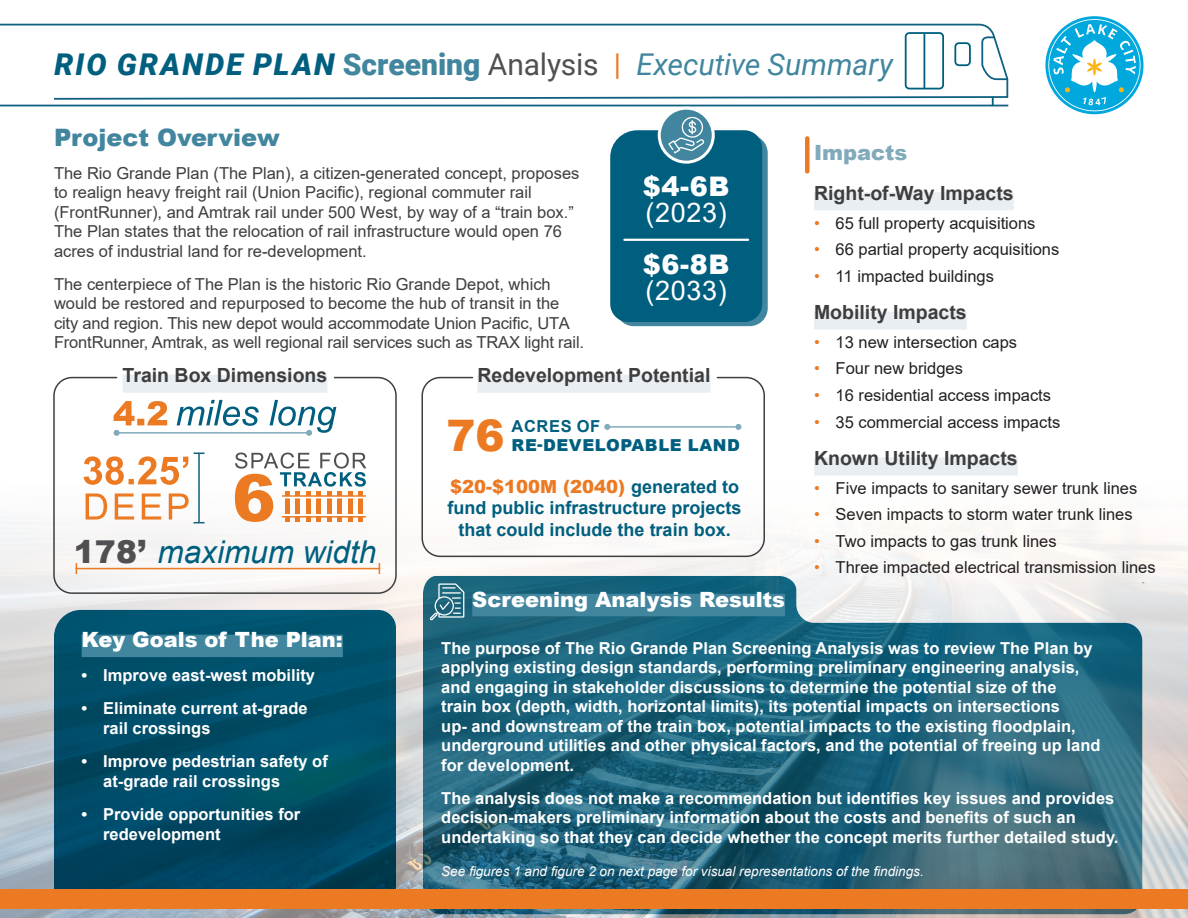
<style>
.page{position:relative;width:1188px;height:918px;background:#fff}
.page>*{position:absolute;margin:0;border:0;box-sizing:border-box;transform-origin:0 0}
.t1{font:900 43.5px "Arial";color:#ec7a23}
.t2{font:italic 31.5px "Arial";color:#005f7f}
.Title_of_Document{font:italic 30px "Roboto";color:#41869e}
.Heading_White{font:27px "Arial";letter-spacing:.025em;color:#fff}
.Heading_White-2{font:900 27px "Arial";color:#fff}
.Body{font:900 24px "Arial";color:#41869e}
.Paragraph_Style_1{font:900 21px "Arial";color:#fff}
.Heading_2{font:900 21px "Arial";color:#81aabb}
.Heading_3{font:700 19.5px "Arial";color:#3e3e3f}
.t3{font:700 18px/21.6px "Arial";color:#005f7f;text-align:center}
.Body-2{font:700 16.5px/19.5px "Arial";color:#fff}
.Body-3{font:16.5px/19.5px "Arial";color:#3e3e3f}
.t4{font:16.5px "Arial";color:#231f20}
.t5{font:900 16.5px "Arial";letter-spacing:.035em;color:#005f7f}
.t6{font:700 16.5px "Arial";letter-spacing:.035em;color:#005f7f}
.Body-4{font:italic 13.5px "Arial";color:#fff}
.s1{font-weight:900;color:#005f7f}
.s2{font-weight:900;font-style:normal}
.s3{font-style:normal;color:#505052}
.s4{font-style:normal;color:#ec7a23}
.s5{font-weight:900;font-style:normal;color:#505052}
.s6{font-weight:900;color:#ec7a23}
.s7{color:#ec7a23}
</style>
<div class="page">
<img style="left:0;top:375px;width:1188px;height:543px">
<svg style="left:54px;top:610px;width:342px;height:299px;background:#014c66"></svg>
<div style="left:82px;top:635px;width:261px;height:22px;background:#41869e"></div>
<hr style="left:0;top:105px;width:1008px;height:1px;background:#116081">
<svg style="left:0;top:23px;width:1009px;height:78px"></svg>
<hr style="left:923px;top:33px;width:2px;height:56px;background:#005f7f">
<svg style="left:992px;top:97px;width:2px;height:9px"></svg>
<div style="left:905px;top:32px;width:39px;height:57px;border:2px solid #005f7f;border-radius:4px"></div>
<div style="left:954px;top:42px;width:17px;height:24px;border:2px solid #005f7f;border-radius:4px"></div>
<svg style="left:980px;top:36px;width:29px;height:45px"></svg>
<div style="left:472px;top:594px;width:313px;height:22px;background:#41869e"></div>
<svg style="left:430px;top:583px;width:34px;height:37px"></svg>
<div style="left:0;top:889px;width:1188px;height:19px;background:#ec7a23"></div>
<div style="left:805px;top:138px;width:5px;height:33px;background:#ec7a23"></div>
<div style="left:814px;top:192px;width:200px;height:18px;background:#e9eef2"></div>
<div style="left:814px;top:312px;width:153px;height:18px;background:#e9eef2"></div>
<div style="left:814px;top:458px;width:204px;height:18px;background:#e9eef2"></div>
<svg style="left:659px;top:108px;width:54px;height:54px"></svg>
<div style="left:658px;top:107px;width:57px;height:57px;border:3px solid #fff;border-radius:50%"></div>
<svg style="left:610px;top:117px;width:158px;height:209px;background:#1c708d"></svg>
<div style="left:123px;top:375px;width:204px;height:18px;background:#e9eef2"></div>
<div style="left:478px;top:375px;width:232px;height:18px;background:#e9eef2"></div>
<div style="left:421px;top:377px;width:344px;height:180px;border:2px solid #3e3e3f;border-radius:18px"></div>
<div style="left:53px;top:377px;width:344px;height:217px;border:2px solid #3e3e3f;border-radius:18px"></div>
<hr style="left:117px;top:432px;width:192px;height:2px;background:#81aabb">
<svg style="left:114px;top:401px;width:53px;height:35px"></svg>
<svg style="left:177px;top:400px;width:159px;height:36px"></svg>
<hr style="left:76px;top:568px;width:304px;height:1px;background:#ec7a23">
<hr style="left:607px;top:426px;width:131px;height:2px;background:#81aabb">
<svg style="left:604px;top:424px;width:6px;height:6px"></svg>
<svg style="left:735px;top:424px;width:6px;height:6px"></svg>
<svg style="left:84px;top:456px;width:104px;height:29px"></svg>
<hr style="left:198px;top:453px;width:2px;height:70px;background:#116081">
<svg style="left:86px;top:493px;width:119px;height:30px"></svg>
<svg style="left:235px;top:453px;width:131px;height:69px"></svg>
<svg style="left:1045px;top:16px;width:98px;height:98px"></svg>
<p class="Title_of_Document" style="left:55px;top:43px;width:840px"><span class="s1">RIO GRANDE PLAN</span> <span class="s2">Screening</span> <span class="s3">Analysis</span> <span class="s4">|</span> Executive Summary</p>
<p class="Body" style="left:54px;top:120px;width:227px">Project Overview</p>
<p class="Body-3" style="left:54px;top:163px;width:527px">The Rio Grande Plan (The Plan), a citizen-generated concept, proposes to realign heavy freight rail (Union Pacific), regional commuter rail (FrontRunner), and Amtrak rail under 500 West, by way of a “train box.” The Plan states that the relocation of rail infrastructure would open 76 acres of industrial land for re-development.</p>
<p class="Body-3" style="left:54px;top:274px;width:532px">The centerpiece of The Plan is the historic Rio Grande Depot, which would be restored and repurposed to become the hub of transit in the city and region. This new depot would accommodate Union Pacific, UTA FrontRunner, Amtrak, as well regional rail services such as TRAX light rail.</p>
<p class="Heading_White-2" style="left:643px;top:167px;width:88px">$4-6B</p>
<p class="Heading_White" style="left:646px;top:194px;width:83px">(2023)</p>
<p class="Heading_White-2" style="left:643px;top:245px;width:88px">$6-8B</p>
<p class="Heading_White" style="left:646px;top:272px;width:83px">(2033)</p>
<h1 class="Heading_3" style="left:123px;top:362px;width:206px">Train Box Dimensions</h1>
<h1 class="Heading_3" style="left:478px;top:362px;width:234px">Redevelopment Potential</h1>
<p class="t1" style="left:447px;top:404px;width:60px">76</p>
<p class="t6" style="left:512px;top:415px;width:90px">ACRES OF</p>
<p class="t5" style="left:512px;top:433px;width:230px">RE-DEVELOPABLE LAND</p>
<p class="t2" style="left:74px;top:532px;width:304px"><span class="s5">178’</span> maximum width</p>
<p class="t3" style="left:448px;top:476px;width:296px"><span class="s6">$20-$100M (2040)</span> generated to fund public infrastructure projects that could include the train box.</p>
<p class="Paragraph_Style_1" style="left:472px;top:584px;width:314px">Screening Analysis Results</p>
<p class="Heading_2" style="left:814px;top:137px;width:95px">Impacts</p>
<h1 class="Heading_3" style="left:814px;top:179px;width:201px">Right-of-Way Impacts</h1>
<p class="t4" style="left:814px;top:211px;width:223px"><span class="s7">•</span> 65 full property acquisitions</p>
<p class="t4" style="left:814px;top:238px;width:247px"><span class="s7">•</span> 66 partial property acquisitions</p>
<p class="t4" style="left:814px;top:264px;width:181px"><span class="s7">•</span> 11 impacted buildings</p>
<h1 class="Heading_3" style="left:814px;top:299px;width:154px">Mobility Impacts</h1>
<p class="t4" style="left:814px;top:331px;width:205px"><span class="s7">•</span> 13 new intersection caps</p>
<p class="t4" style="left:814px;top:357px;width:151px"><span class="s7">•</span> Four new bridges</p>
<p class="t4" style="left:814px;top:384px;width:239px"><span class="s7">•</span> 16 residential access impacts</p>
<p class="t4" style="left:814px;top:410px;width:248px"><span class="s7">•</span> 35 commercial access impacts</p>
<h1 class="Heading_3" style="left:814px;top:444px;width:205px">Known Utility Impacts</h1>
<p class="t4" style="left:814px;top:477px;width:325px"><span class="s7">•</span> Five impacts to sanitary sewer trunk lines</p>
<p class="t4" style="left:814px;top:503px;width:320px"><span class="s7">•</span> Seven impacts to storm water trunk lines</p>
<p class="t4" style="left:814px;top:530px;width:244px"><span class="s7">•</span> Two impacts to gas trunk lines</p>
<p class="t4" style="left:814px;top:556px;width:343px"><span class="s7">•</span> Three impacted electrical transmission lines</p>
<p class="Paragraph_Style_1" style="left:82px;top:625px;width:263px">Key Goals of The Plan:</p>
<p class="Body-2" style="left:82px;top:665px;width:235px">• Improve east-west mobility</p>
<p class="Body-2" style="left:103px;top:698px;width:206px;text-indent:-22px">• Eliminate current at-grade rail crossings</p>
<p class="Body-2" style="left:103px;top:752px;width:226px;text-indent:-22px">• Improve pedestrian safety of at-grade rail crossings</p>
<p class="Body-2" style="left:103px;top:805px;width:199px;text-indent:-22px">• Provide opportunities for redevelopment</p>
<p class="Body-2" style="left:441px;top:638px;width:661px">The purpose of The Rio Grande Plan Screening Analysis was to review The Plan by applying existing design standards, performing preliminary engineering analysis, and engaging in stakeholder discussions to determine the potential size of the<br>train box (depth, width, horizontal limits), its potential impacts on intersections<br>up- and downstream of the train box, potential impacts to the existing floodplain, underground utilities and other physical factors, and the potential of freeing up land for development.</p>
<p class="Body-2" style="left:441px;top:788px;width:679px">The analysis does not make a recommendation but identifies key issues and provides decision-makers preliminary information about the costs and benefits of such an undertaking so that they can decide whether the concept merits further detailed study.</p>
<p class="Body-4" style="left:441px;top:862px;width:484px">See figures 1 and figure 2 on next page for visual representations of the findings.</p>
</div>
